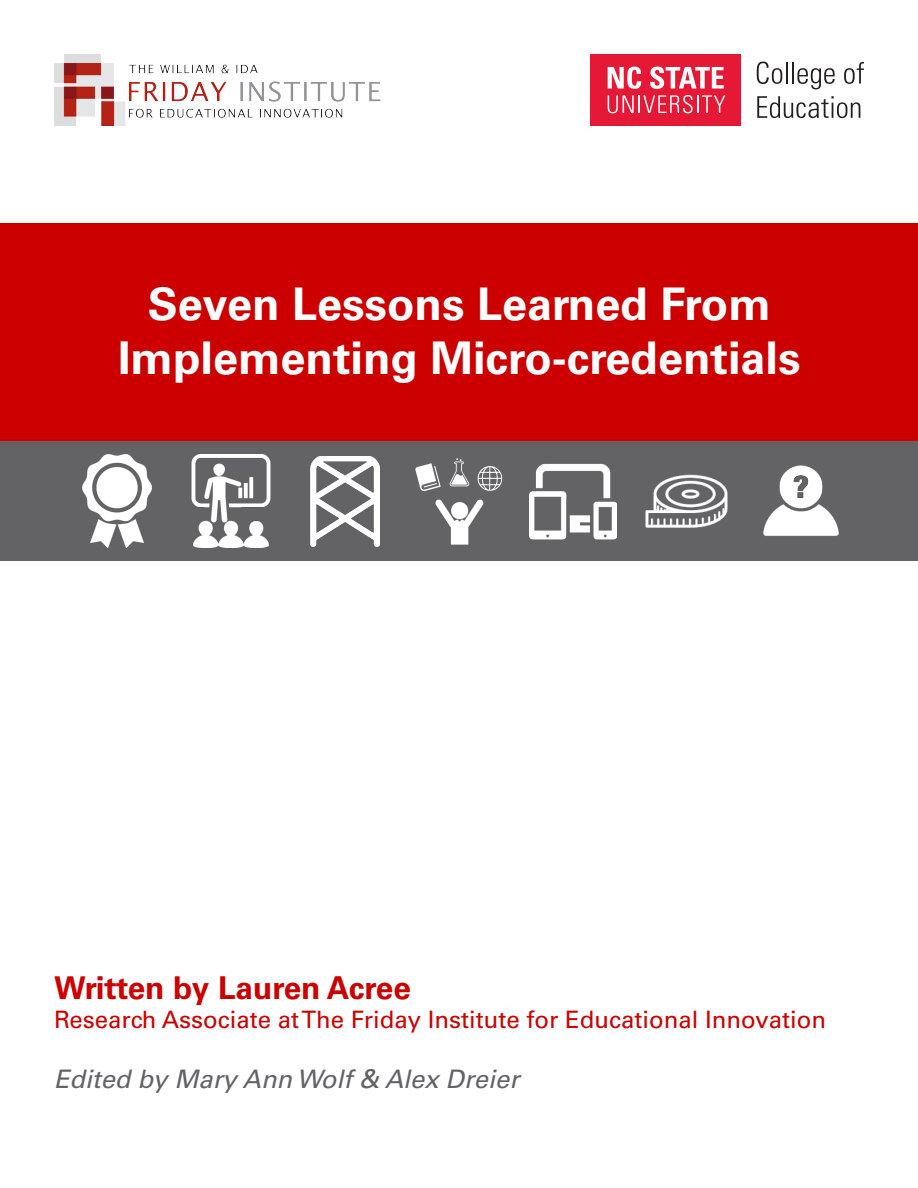
<style>
.page{position:relative;width:918px;height:1188px;background:#fff}
.page>*{position:absolute;margin:0;border:0;box-sizing:border-box;transform-origin:0 0}
.t1{font:700 45px "Univers LT Std";color:#fff}
.t2{font:700 31.5px "Univers LT Std";letter-spacing:-.01em;color:#c00}
.t3{font:italic 25.5px "Univers LT Std";color:#636366}
.t4{font:24px "Univers LT Std";color:#c00}
</style>
<div class="page">
<div style="left:0;top:224px;width:918px;height:218px;background:#c00"></div>
<div style="left:0;top:442px;width:918px;height:119px;background:#636366"></div>
<img style="left:82px;top:455px;width:70px;height:93px">
<img style="left:191px;top:455px;width:80px;height:93px">
<img style="left:310px;top:456px;width:70px;height:91px">
<img style="left:415px;top:458px;width:88px;height:87px">
<img style="left:529px;top:463px;width:88px;height:77px">
<img style="left:645px;top:474px;width:83px;height:54px">
<img style="left:763px;top:465px;width:76px;height:71px">
<img style="left:54px;top:54px;width:327px;height:72px">
<div style="left:591px;top:54px;width:150px;height:72px;background:#e51836"></div>
<svg style="left:608px;top:67px;width:33px;height:22px"></svg>
<svg style="left:650px;top:67px;width:74px;height:22px"></svg>
<svg style="left:608px;top:95px;width:117px;height:18px"></svg>
<svg style="left:757px;top:62px;width:25px;height:22px"></svg>
<hr style="left:786px;top:62px;width:2px;height:22px;background:#231f20">
<hr style="left:792px;top:62px;width:2px;height:22px;background:#231f20">
<svg style="left:797px;top:68px;width:38px;height:21px"></svg>
<svg style="left:844px;top:62px;width:20px;height:22px"></svg>
<svg style="left:757px;top:96px;width:103px;height:22px"></svg>
<p class="t1" style="left:148px;top:278px;width:624px">Seven Lessons Learned From</p>
<p class="t1" style="left:118px;top:332px;width:684px">Implementing Micro-credentials</p>
<p class="t2" style="left:54px;top:970px;width:358px">Written by Lauren Acree</p>
<p class="t4" style="left:54px;top:1005px;width:774px">Research Associate at The Friday Institute for Educational Innovation</p>
<p class="t3" style="left:54px;top:1063px;width:467px">Edited by Mary Ann Wolf &amp; Alex Dreier</p>
</div>
